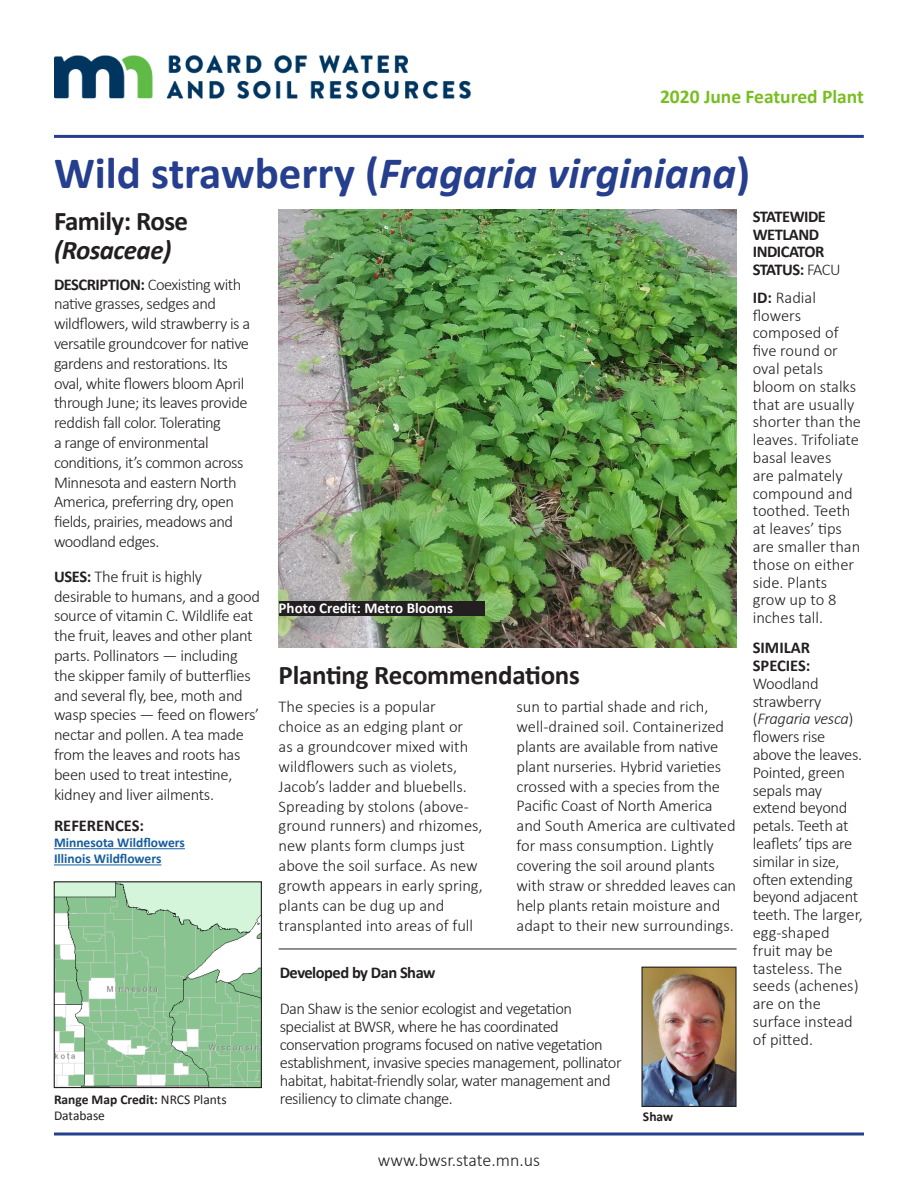
<style>
.page{position:relative;width:918px;height:1188px;background:#fff}
.page>*{position:absolute;margin:0;border:0;box-sizing:border-box;transform-origin:0 0}
.t1{font:italic 700 45px "Calibri";color:#253f8e}
.t2{font:700 27px/28.8px "Calibri";letter-spacing:-.01em;color:#231f20}
.t3{font:700 19.5px "Calibri";color:#78be21}
.t4{font:300 18px "Calibri";letter-spacing:-.005em;color:#231f20}
.t5{font:300 16.5px/19.8px "Calibri";letter-spacing:-.02em;color:#231f20}
.t6{font:300 16.5px/17.9px "Calibri";color:#231f20}
.t7{font:700 16.5px/17.9px "Calibri";letter-spacing:-.03em;color:#231f20}
.t8{font:700 16.5px "Calibri";color:#231f20}
.t9{font:700 15px "Calibri";color:#fff}
.t10{font:700 13.5px/16.2px "Calibri";color:#175d9e}
.t11{font:13.5px/16.2px "Calibri";color:#231f20}
.t12{font:700 13.5px "Calibri";color:#231f20}
.s1{font-style:normal}
.s2{font-style:italic}
.s3{font-weight:700}
.s4{font-weight:300}
</style>
<div class="page">
<hr style="left:54px;top:135px;width:810px;height:3px;background:#253f8e">
<hr style="left:279px;top:949px;width:458px;height:1px;background:#231f20">
<img style="left:279px;top:210px;width:458px;height:438px">
<div style="left:279px;top:602px;width:206px;height:14px;background:#231f20"></div>
<img style="left:56px;top:883px;width:204px;height:203px">
<div style="left:54px;top:881px;width:208px;height:207px;border:1px solid #231f20"></div>
<img style="left:54px;top:56px;width:417px;height:43px">
<img style="left:643px;top:969px;width:92px;height:136px">
<div style="left:641px;top:967px;width:96px;height:140px;border:1px solid #231f20"></div>
<svg style="left:54px;top:1132px;width:810px;height:4px;background:#5b6eaa"></svg>
<hr style="left:54px;top:848px;width:131px;height:1px;background:#175d9e">
<hr style="left:54px;top:865px;width:107px;height:1px;background:#175d9e">
<p class="t3" style="left:660px;top:84px;width:205px">2020 June Featured Plant</p>
<h1 class="t1" style="left:54px;top:145px;width:698px"><span class="s1">Wild strawberry (</span>Fragaria virginiana<span class="s1">)</span></h1>
<p class="t2" style="left:54px;top:206px;width:136px">Family: Rose <span class="s2">(Rosaceae)</span></p>
<p class="t5" style="left:54px;top:274px;width:198px"><span class="s3">DESCRIPTION:</span> Coexisting with native grasses, sedges and wildflowers, wild strawberry is a versatile groundcover for native gardens and restorations. Its oval, white flowers bloom April through June; its leaves provide reddish fall color. Tolerating<br>a range of environmental conditions, it’s common across<br>Minnesota and eastern North<br>America, preferring dry, open fields, prairies, meadows and woodland edges.</p>
<p class="t5" style="left:54px;top:566px;width:207px"><span class="s3">USES:</span> The fruit is highly desirable to humans, and a good source of vitamin C. Wildlife eat the fruit, leaves and other plant parts. Pollinators — including the skipper family of butterflies and several fly, bee, moth and wasp species — feed on flowers’ nectar and pollen. A tea made from the leaves and roots has been used to treat intestine, kidney and liver ailments.</p>
<p class="t8" style="left:54px;top:815px;width:92px">REFERENCES:</p>
<p class="t10" style="left:54px;top:835px;width:132px">Minnesota Wildflowers<br>Illinois Wildflowers</p>
<p class="t7" style="left:753px;top:207px;width:90px">STATEWIDE<br>WETLAND<br>INDICATOR<br>STATUS: <span class="s4">FACU</span></p>
<p class="t6" style="left:753px;top:288px;width:110px"><span class="s3">ID:</span> Radial flowers composed of five round or oval petals bloom on stalks that are usually shorter than the leaves. Trifoliate basal leaves<br>are palmately compound and toothed. Teeth at leaves’ tips are smaller than those on either side. Plants grow up to 8 inches tall.</p>
<p class="t5" style="left:753px;top:639px;width:112px;line-height:17.9px"><span class="s3">SIMILAR<br>SPECIES:<br></span>Woodland strawberry (<span class="s2">Fragaria vesca</span>) flowers rise above the leaves.<br>Pointed, green sepals may extend beyond petals. Teeth at leaflets’ tips are similar in size, often extending beyond adjacent teeth. The larger, egg-shaped<br>fruit may be tasteless. The seeds (achenes) are on the surface instead of pitted.</p>
<p class="t9" style="left:279px;top:598px;width:176px">Photo Credit: Metro Blooms</p>
<h2 class="t2" style="left:279px;top:661px;width:303px">Planting Recommendations</h2>
<p class="t6" style="left:279px;top:696px;width:206px;line-height:20px">The species is a popular choice as an edging plant or<br>as a groundcover mixed with wildflowers such as violets,<br>Jacob’s ladder and bluebells.<br>Spreading by stolons (above&shy;ground runners) and rhizomes, new plants form clumps just above the soil surface. As new growth appears in early spring, plants can be dug up and transplanted into areas of full</p>
<p class="t5" style="left:517px;top:696px;width:221px">sun to partial shade and rich, well-drained soil. Containerized plants are available from native plant nurseries. Hybrid varieties crossed with a species from the<br>Pacific Coast of North America and South America are cultivated for mass consumption. Lightly covering the soil around plants with straw or shredded leaves can help plants retain moisture and adapt to their new surroundings.</p>
<p class="t5" style="left:280px;top:954px;width:294px;line-height:36px"><span class="s3">Developed by Dan Shaw<br></span>Dan Shaw is the senior ecologist and vegetation</p>
<p class="t5" style="left:280px;top:1017px;width:344px;line-height:18px">specialist at BWSR, where he has coordinated conservation programs focused on native vegetation establishment, invasive species management, pollinator habitat, habitat-friendly solar, water management and resiliency to climate change.</p>
<p class="t11" style="left:54px;top:1091px;width:174px"><span class="s3">Range Map Credit:</span> NRCS Plants<br>Database</p>
<p class="t12" style="left:643px;top:1108px;width:32px">Shaw</p>
<p class="t4" style="left:378px;top:1149px;width:164px">www.bwsr.state.mn.us</p>
</div>
